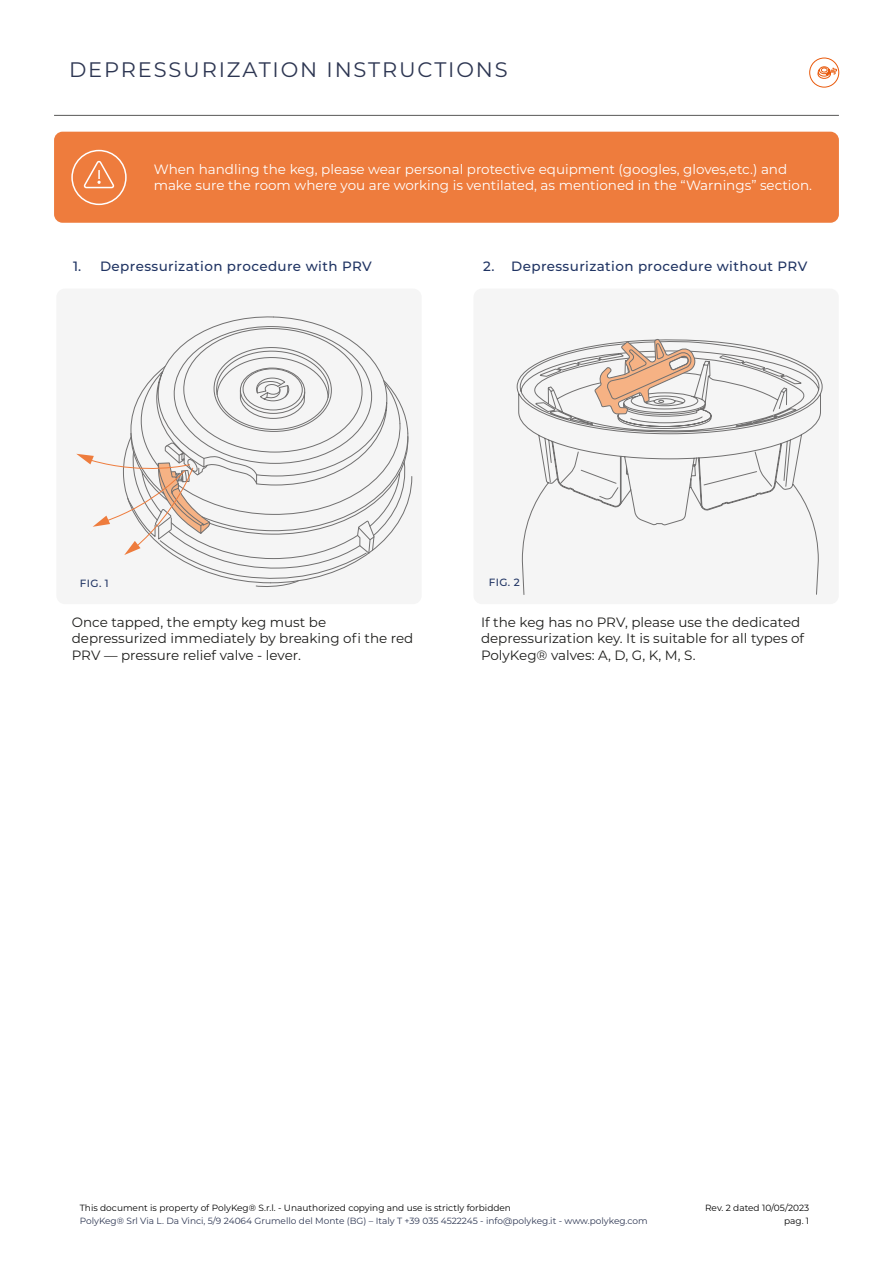
<style>
.page{position:relative;width:893px;height:1263px;background:#fff}
.page>*{position:absolute;margin:0;border:0;box-sizing:border-box;transform-origin:0 0}
.t1{font:21px "Montserrat";letter-spacing:.09em;color:#2d3652}
.t2{font:13.5px/16.2px "Montserrat";color:#1d1d1b}
.t3{font:13.5px/16.2px "Montserrat";color:#fff}
.t4{font:500 13.5px "Montserrat";letter-spacing:.03em;color:#203463}
.t5{font:500 10.5px "Montserrat";letter-spacing:.03em;color:#203463}
.t6{font:9px "Montserrat";color:#010000}
.t7{font:9px "Montserrat";color:#2d3652}
</style>
<div class="page">
<div style="left:54px;top:132px;width:785px;height:91px;background:#ee7c3d;border-radius:9px"></div>
<div style="left:71px;top:150px;width:56px;height:55px;border:2px solid #fff;border-radius:50%"></div>
<svg style="left:83px;top:160px;width:31px;height:29px"></svg>
<hr style="left:54px;top:115px;width:785px;height:1px;background:#575756">
<div style="left:56px;top:289px;width:366px;height:315px;background:#f5f5f5;border-radius:9px"></div>
<div style="left:473px;top:289px;width:366px;height:315px;background:#f5f5f5;border-radius:9px"></div>
<svg style="left:76px;top:316px;width:337px;height:271px"></svg>
<svg style="left:516px;top:340px;width:307px;height:255px"></svg>
<svg style="left:594px;top:339px;width:102px;height:75px"></svg>
<div style="left:809px;top:58px;width:30px;height:29px;border:1px solid #e95a0c;border-radius:50%"></div>
<svg style="left:817px;top:66px;width:20px;height:13px"></svg>
<h1 class="t1" style="left:69px;top:55px;width:440px">DEPRESSURIZATION INSTRUCTIONS</h1>
<p class="t3" style="left:154px;top:160px;width:660px">When handling the keg, please wear personal protective equipment (googles, gloves,etc.) and make sure the room where you are working is ventilated, as mentioned in the “Warnings” section.</p>
<p class="t4" style="left:73px;top:257px;width:300px">1. Depressurization procedure with PRV</p>
<p class="t4" style="left:483px;top:257px;width:326px">2. Depressurization procedure without PRV</p>
<p class="t5" style="left:80px;top:575px;width:30px">FIG. 1</p>
<p class="t5" style="left:489px;top:575px;width:32px">FIG. 2</p>
<p class="t2" style="left:72px;top:614px;width:343px">Once tapped, the empty keg must be depressurized immediately by breaking ofi the red<br>PRV — pressure relief valve - lever.</p>
<p class="t2" style="left:481px;top:614px;width:325px">If the keg has no PRV, please use the dedicated depressurization key. It is suitable for all types of<br>PolyKeg® valves: A, D, G, K, M, S.</p>
<p class="t6" style="left:80px;top:1202px;width:433px">This document is property of PolyKeg® S.r.l. - Unauthorized copying and use is strictly forbidden</p>
<p class="t6" style="left:705px;top:1202px;width:106px">Rev. 2 dated 10/05/2023</p>
<p class="t7" style="left:80px;top:1214px;width:569px">PolyKeg® Srl Via L. Da Vinci, 5/9 24064 Grumello del Monte (BG) – Italy T +39 035 4522245 - info@polykeg.it - www.polykeg.com</p>
<p class="t6" style="left:784px;top:1214px;width:27px">pag. 1</p>
</div>
